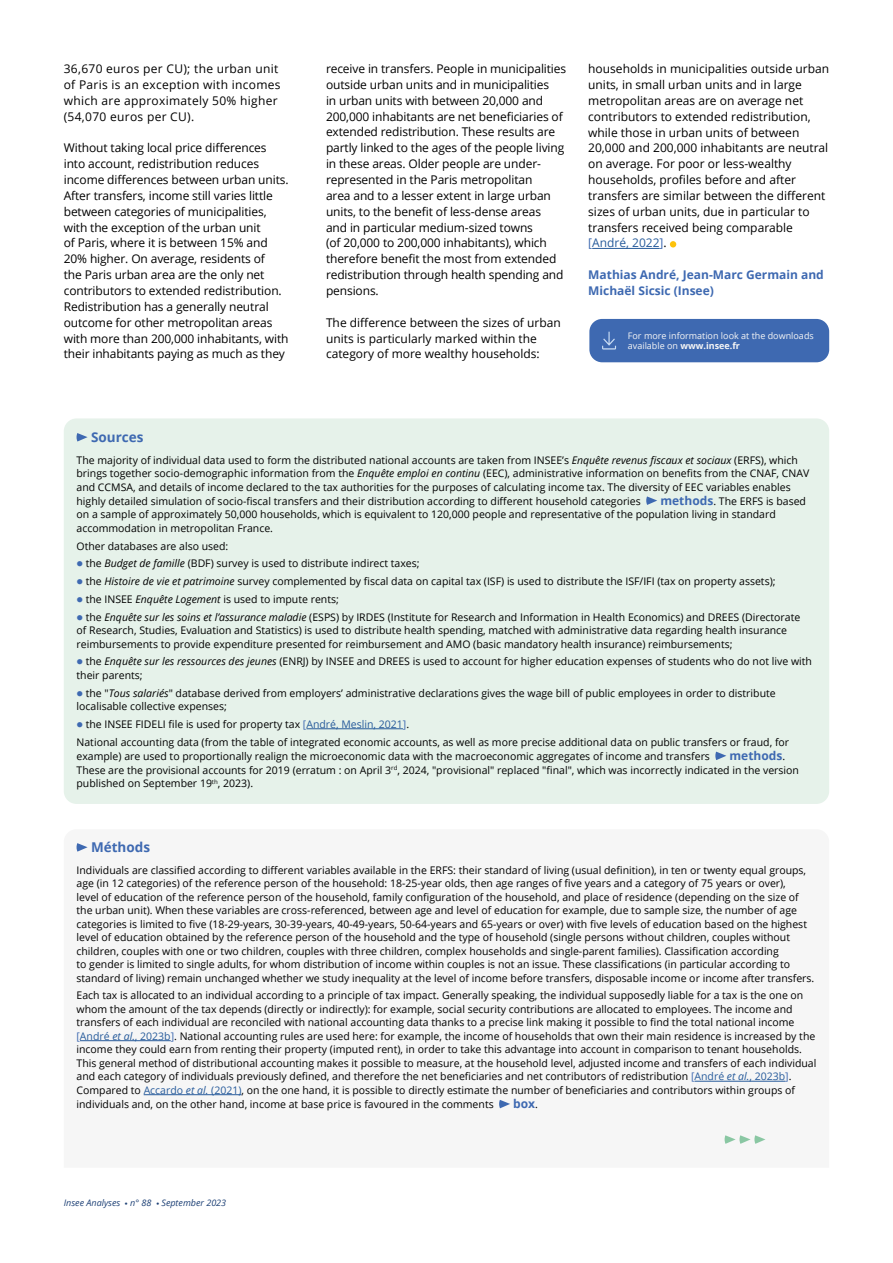
<style>
.page{position:relative;width:893px;height:1263px;background:#fff}
.page>*{position:absolute;margin:0;border:0;box-sizing:border-box;transform-origin:0 0}
.t1{font:700 13.5px "Open Sans";color:#3e69b1}
.t2{font:12px/15.9px "Open Sans";letter-spacing:-.01em;color:#000}
.t3{font:12px/15.9px "Open Sans";letter-spacing:.025em;color:#000}
.t4{font:700 12px/15.9px "Open Sans";color:#3e69b1}
.t5{font:10.5px/13.5px "Open Sans";color:#000}
.t6{font:9px/10.5px "Open Sans";color:#f6f6f6}
.t7{font:italic 9px "Open Sans";color:#1e4176}
.s1{color:#3e69b1}
.s2{color:#275b9b}
.s3{font-weight:700}
.s4{font-style:italic}
.s5{font-weight:700;font-size:12px;color:#3e69b1}
.s6{font-weight:400;font-size:10.5px;color:#000}
.s7{font-style:italic;color:#275b9b}
</style>
<div class="page">
<div style="left:64px;top:418px;width:765px;height:386px;background:#e6f2ea;border-radius:13px"></div>
<hr style="left:306px;top:728px;width:97px;height:1px;background:#275b9b">
<svg style="left:76px;top:433px;width:12px;height:8px"></svg>
<svg style="left:646px;top:496px;width:11px;height:9px"></svg>
<svg style="left:715px;top:752px;width:11px;height:8px"></svg>
<hr style="left:592px;top:248px;width:68px;height:1px;background:#275b9b">
<svg style="left:670px;top:241px;width:6px;height:6px"></svg>
<div style="left:589px;top:319px;width:240px;height:43px;background:#3e69b1;border-radius:13px"></div>
<svg style="left:602px;top:332px;width:14px;height:18px"></svg>
<hr style="left:80px;top:1040px;width:91px;height:1px;background:#275b9b">
<hr style="left:694px;top:1081px;width:91px;height:1px;background:#275b9b">
<hr style="left:144px;top:1094px;width:97px;height:1px;background:#275b9b">
<svg style="left:76px;top:843px;width:12px;height:9px"></svg>
<svg style="left:499px;top:1100px;width:11px;height:8px"></svg>
<svg style="left:724px;top:1135px;width:41px;height:9px"></svg>
<p class="t3" style="left:64px;top:60px;width:218px">36,670 euros per CU); the urban unit of Paris is an exception with incomes which are approximately 50% higher (54,070 euros per CU).</p>
<p class="t2" style="left:64px;top:140px;width:226px">Without taking local price differences into account, redistribution reduces income differences between urban units.<br>After transfers, income still varies little between categories of municipalities, with the exception of the urban unit<br>of Paris, where it is between 15% and 20% higher. On average, residents of<br>the Paris urban area are the only net contributors to extended redistribution.<br>Redistribution has a generally neutral outcome for other metropolitan areas with more than 200,000 inhabitants, with their inhabitants paying as much as they</p>
<p class="t2" style="left:326px;top:60px;width:242px">receive in transfers. People in municipalities outside urban units and in municipalities<br>in urban units with between 20,000 and 200,000 inhabitants are net beneficiaries of extended redistribution. These results are partly linked to the ages of the people living in these areas. Older people are under&shy;represented in the Paris metropolitan<br>area and to a lesser extent in large urban units, to the benefit of less-dense areas<br>and in particular medium-sized towns<br>(of 20,000 to 200,000 inhabitants), which therefore benefit the most from extended redistribution through health spending and pensions.</p>
<p class="t2" style="left:326px;top:314px;width:236px">The difference between the sizes of urban units is particularly marked within the category of more wealthy households:</p>
<p class="t2" style="left:588px;top:60px;width:242px">households in municipalities outside urban units, in small urban units and in large metropolitan areas are on average net contributors to extended redistribution, while those in urban units of between 20,000 and 200,000 inhabitants are neutral on average. For poor or less-wealthy households, profiles before and after transfers are similar between the different sizes of urban units, due in particular to transfers received being comparable <span class="s1">[</span><span class="s2">André, 2022</span><span class="s1">]</span>.</p>
<p class="t4" style="left:588px;top:267px;width:237px">Mathias André, Jean-Marc Germain and<br>Michaël Sicsic (Insee)</p>
<p class="t6" style="left:628px;top:330px;width:187px">For more information look at the downloads available on <span class="s3">www.insee.fr</span></p>
<p class="t1" style="left:91px;top:427px;width:54px">Sources</p>
<p class="t5" style="left:77px;top:453px;width:734px">The majority of individual data used to form the distributed national accounts are taken from INSEE’s <span class="s4">Enquête revenus fiscaux et sociaux</span> (ERFS), which brings together socio-demographic information from the <span class="s4">Enquête emploi en continu</span> (EEC), administrative information on benefits from the CNAF, CNAV and CCMSA, and details of income declared to the tax authorities for the purposes of calculating income tax. The diversity of EEC variables enables highly detailed simulation of socio-fiscal transfers and their distribution according to different household categories</p>
<p class="t5" style="left:77px;top:494px;width:731px;text-indent:584px"><span class="s5">methods</span>. The ERFS is based on a sample of approximately 50,000 households, which is equivalent to 120,000 people and representative of the population living in standard accommodation in metropolitan France.</p>
<p class="t5" style="left:77px;top:539px;width:153px">Other databases are also used:</p>
<p class="t5" style="left:77px;top:557px;width:345px"><span class="s1">●</span> the <span class="s4">Budget de famille</span> (BDF) survey is used to distribute indirect taxes;</p>
<p class="t5" style="left:77px;top:574px;width:700px"><span class="s1">●</span> the <span class="s4">Histoire de vie et patrimoine</span> survey complemented by fiscal data on capital tax (ISF) is used to distribute the ISF/IFI (tax on property assets);</p>
<p class="t5" style="left:77px;top:592px;width:264px"><span class="s1">●</span> the INSEE <span class="s4">Enquête Logement</span> is used to impute rents;</p>
<p class="t5" style="left:77px;top:610px;width:725px"><span class="s1">●</span> the <span class="s4">Enquête sur les soins et l’assurance maladie</span> (ESPS) by IRDES (Institute for Research and Information in Health Economics) and DREES (Directorate of Research, Studies, Evaluation and Statistics) is used to distribute health spending, matched with administrative data regarding health insurance reimbursements to provide expenditure presented for reimbursement and AMO (basic mandatory health insurance) reimbursements;</p>
<p class="t5" style="left:77px;top:655px;width:737px"><span class="s1">●</span> the <span class="s4">Enquête sur les ressources des jeunes</span> (ENRJ) by INSEE and DREES is used to account for higher education expenses of students who do not live with their parents;</p>
<p class="t5" style="left:77px;top:686px;width:701px"><span class="s1">●</span> the "<span class="s4">Tous salariés</span>" database derived from employers’ administrative declarations gives the wage bill of public employees in order to distribute localisable collective expenses;</p>
<p class="t5" style="left:77px;top:715px;width:714px;line-height:17.7px"><span class="s1">●</span> the INSEE FIDELI file is used for property tax <span class="s1">[</span><span class="s2">André, Meslin, 2021</span><span class="s1">]</span>.<br>National accounting data (from the table of integrated economic accounts, as well as more precise additional data on public transfers or fraud, for</p>
<p class="t5" style="left:77px;top:749px;width:635px">example) are used to proportionally realign the microeconomic data with the macroeconomic aggregates of income and transfers</p>
<p class="t4" style="left:729px;top:747px;width:57px">methods<span class="s6">.</span></p>
<p class="t5" style="left:77px;top:763px;width:724px">These are the provisional accounts for 2019 (erratum : on April 3<sup>rd</sup>, 2024, "provisional" replaced "final", which was incorrectly indicated in the version published on September 19<sup>th</sup>, 2023).</p>
<p class="t1" style="left:91px;top:837px;width:61px">Méthods</p>
<p class="t5" style="left:77px;top:863px;width:739px">Individuals are classified according to different variables available in the ERFS: their standard of living (usual definition), in ten or twenty equal groups, age (in 12 categories) of the reference person of the household: 18-25-year olds, then age ranges of five years and a category of 75 years or over),<br>level of education of the reference person of the household, family configuration of the household, and place of residence (depending on the size of the urban unit). When these variables are cross-referenced, between age and level of education for example, due to sample size, the number of age categories is limited to five (18-29-years, 30-39-years, 40-49-years, 50-64-years and 65-years or over) with five levels of education based on the highest level of education obtained by the reference person of the household and the type of household (single persons without children, couples without children, couples with one or two children, couples with three children, complex households and single-parent families). Classification according<br>to gender is limited to single adults, for whom distribution of income within couples is not an issue. These classifications (in particular according to standard of living) remain unchanged whether we study inequality at the level of income before transfers, disposable income or income after transfers.</p>
<p class="t5" style="left:77px;top:988px;width:741px">Each tax is allocated to an individual according to a principle of tax impact. Generally speaking, the individual supposedly liable for a tax is the one on whom the amount of the tax depends (directly or indirectly): for example, social security contributions are allocated to employees. The income and transfers of each individual are reconciled with national accounting data thanks to a precise link making it possible to find the total national income <span class="s1">[</span><span class="s2">André</span> <span class="s7">et al.</span><span class="s2">, 2023b</span><span class="s1">]</span>. National accounting rules are used here: for example, the income of households that own their main residence is increased by the income they could earn from renting their property (imputed rent), in order to take this advantage into account in comparison to tenant households.<br>This general method of distributional accounting makes it possible to measure, at the household level, adjusted income and transfers of each individual and each category of individuals previously defined, and therefore the net beneficiaries and net contributors of redistribution <span class="s1">[</span><span class="s2">André</span> <span class="s7">et al.</span><span class="s2">, 2023b</span><span class="s1">]</span>.<br>Compared to <span class="s2">Accardo</span> <span class="s7">et al.</span> <span class="s2">(2021)</span>, on the one hand, it is possible to directly estimate the number of beneficiaries and contributors within groups of individuals and, on the other hand, income at base price is favoured in the comments</p>
<p class="t4" style="left:513px;top:1096px;width:26px">box<span class="s6">.</span></p>
<p class="t7" style="left:64px;top:1197px;width:58px">Insee Analyses</p>
<p class="t7" style="left:125px;top:1197px;width:28px">● n° 88</p>
<p class="t7" style="left:156px;top:1197px;width:71px">● September 2023</p>
</div>
